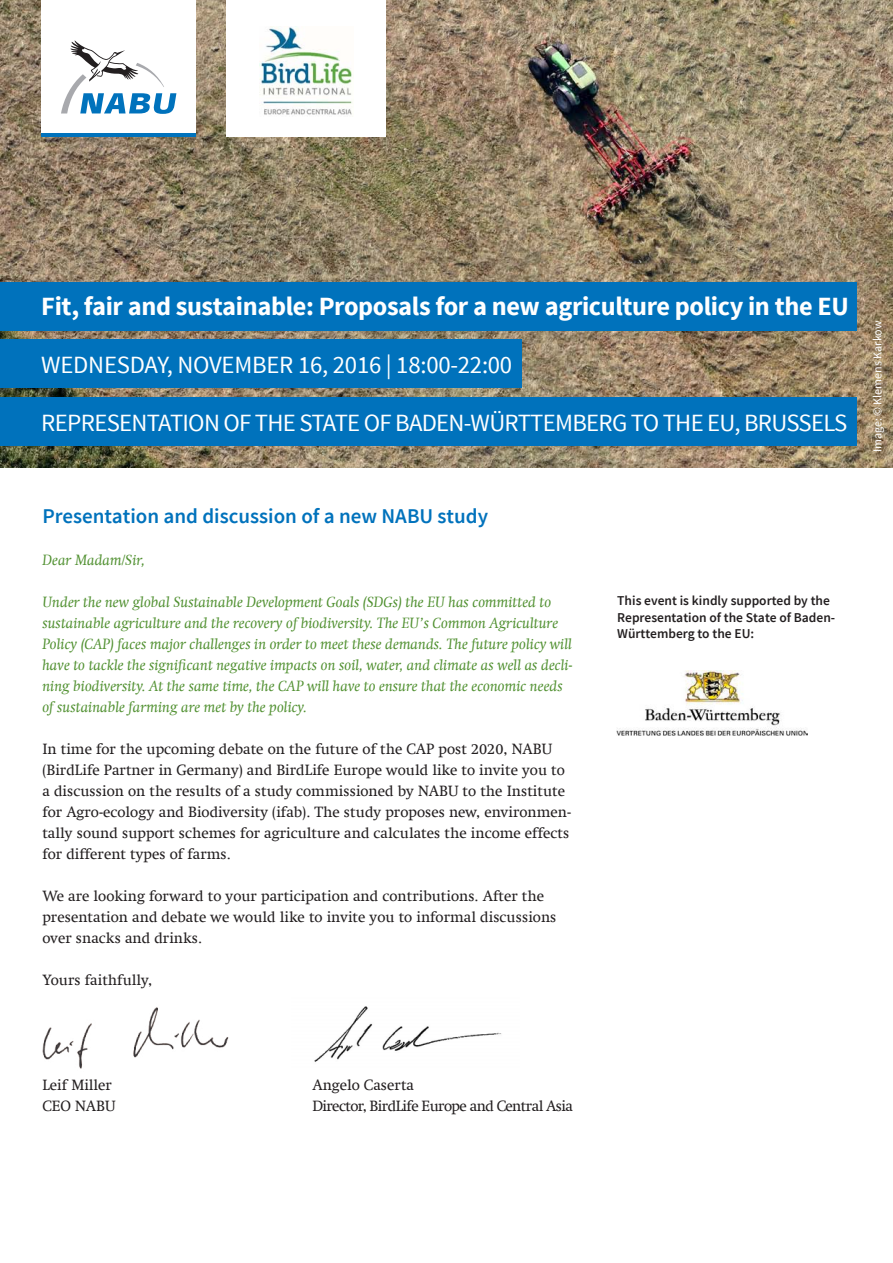
<style>
.page{position:relative;width:893px;height:1263px;background:#fff}
.page>*{position:absolute;margin:0;border:0;box-sizing:border-box;transform-origin:0 0}
.t1{font:700 26.25px "Source Sans Pro";letter-spacing:-.015em;color:#fff}
.t2{font:24.75px "Source Sans Pro";letter-spacing:-.03em;color:#fff}
.t3{font:24.75px "Source Sans Pro";letter-spacing:-.01em;color:#fff}
.t4{font:600 21px "Source Sans Pro";color:#0072bc}
.t5{font:15px/21px "Swift Com";color:#231f20}
.t6{font:italic 15px/21px "Swift Com";color:#509030}
.t7{font:15px "Swift Com";letter-spacing:-.04em;color:#231f20}
.t8{font:600 13.5px/16.2px "Source Sans Pro";color:#231f20}
.t9{font:12px "Source Sans Pro";color:#fff}
</style>
<div class="page">
<img style="left:0;top:0;width:893px;height:467px">
<div style="left:0;top:339px;width:522px;height:49px;background:#0072bc"></div>
<div style="left:0;top:397px;width:857px;height:49px;background:#0072bc"></div>
<div style="left:41px;top:0;width:155px;height:134px;background:#fff"></div>
<svg style="left:61px;top:40px;width:115px;height:74px"></svg>
<hr style="left:41px;top:134px;width:155px;height:3px;background:#0072bc">
<div style="left:0;top:282px;width:856px;height:49px;background:#0072bc"></div>
<div style="left:226px;top:0;width:159px;height:137px;background:#fff"></div>
<img style="left:259px;top:27px;width:93px;height:88px">
<img style="left:617px;top:670px;width:190px;height:66px">
<img style="left:42px;top:1007px;width:187px;height:62px">
<img style="left:314px;top:1006px;width:188px;height:56px">
<h1 class="t1" style="left:41px;top:290px;width:809px">Fit, fair and sustainable: Proposals for a new agriculture policy in the EU</h1>
<h2 class="t3" style="left:41px;top:349px;width:472px">WEDNESDAY, NOVEMBER 16, 2016 | 18:00-22:00</h2>
<h2 class="t2" style="left:41px;top:407px;width:807px">REPRESENTATION OF THE STATE OF BADEN-WÜRTTEMBERG TO THE EU, BRUSSELS</h2>
<h3 class="t4" style="left:42px;top:503px;width:447px">Presentation and discussion of a new NABU study</h3>
<p class="t6" style="left:42px;top:549px;width:104px">Dear Madam/Sir,</p>
<p class="t6" style="left:42px;top:591px;width:532px">Under the new global Sustainable Development Goals (SDGs) the EU has committed to sustainable agriculture and the recovery of biodiversity. The EU’s Common Agriculture Policy (CAP) faces major challenges in order to meet these demands. The future policy will have to tackle the significant negative impacts on soil, water, and climate as well as decli&shy;ning biodiversity. At the same time, the CAP will have to ensure that the economic needs of sustainable farming are met by the policy.</p>
<p class="t5" style="left:42px;top:738px;width:530px">In time for the upcoming debate on the future of the CAP post 2020, NABU (BirdLife Partner in Germany) and BirdLife Europe would like to invite you to a discussion on the results of a study commissioned by NABU to the Institute for Agro-ecology and Biodiversity (ifab). The study proposes new, environmen&shy;tally sound support schemes for agriculture and calculates the income effects for different types of farms.</p>
<p class="t5" style="left:42px;top:885px;width:516px">We are looking forward to your participation and contributions. After the presentation and debate we would like to invite you to informal discussions over snacks and drinks.</p>
<p class="t5" style="left:42px;top:969px;width:111px">Yours faithfully,</p>
<p class="t8" style="left:617px;top:593px;width:220px">This event is kindly supported by the<br>Representation of the State of Baden-<br>Württemberg to the EU:</p>
<p class="t9" style="left:870px;top:452px;width:133px;rotate:-90deg">Image: © Klemens Karkow</p>
<p class="t5" style="left:42px;top:1074px;width:71px">Leif Miller</p>
<p class="t5" style="left:312px;top:1074px;width:103px">Angelo Caserta</p>
<p class="t5" style="left:42px;top:1095px;width:75px">CEO NABU</p>
<p class="t7" style="left:312px;top:1097px;width:262px">Director, BirdLife Europe and Central Asia</p>
</div>
